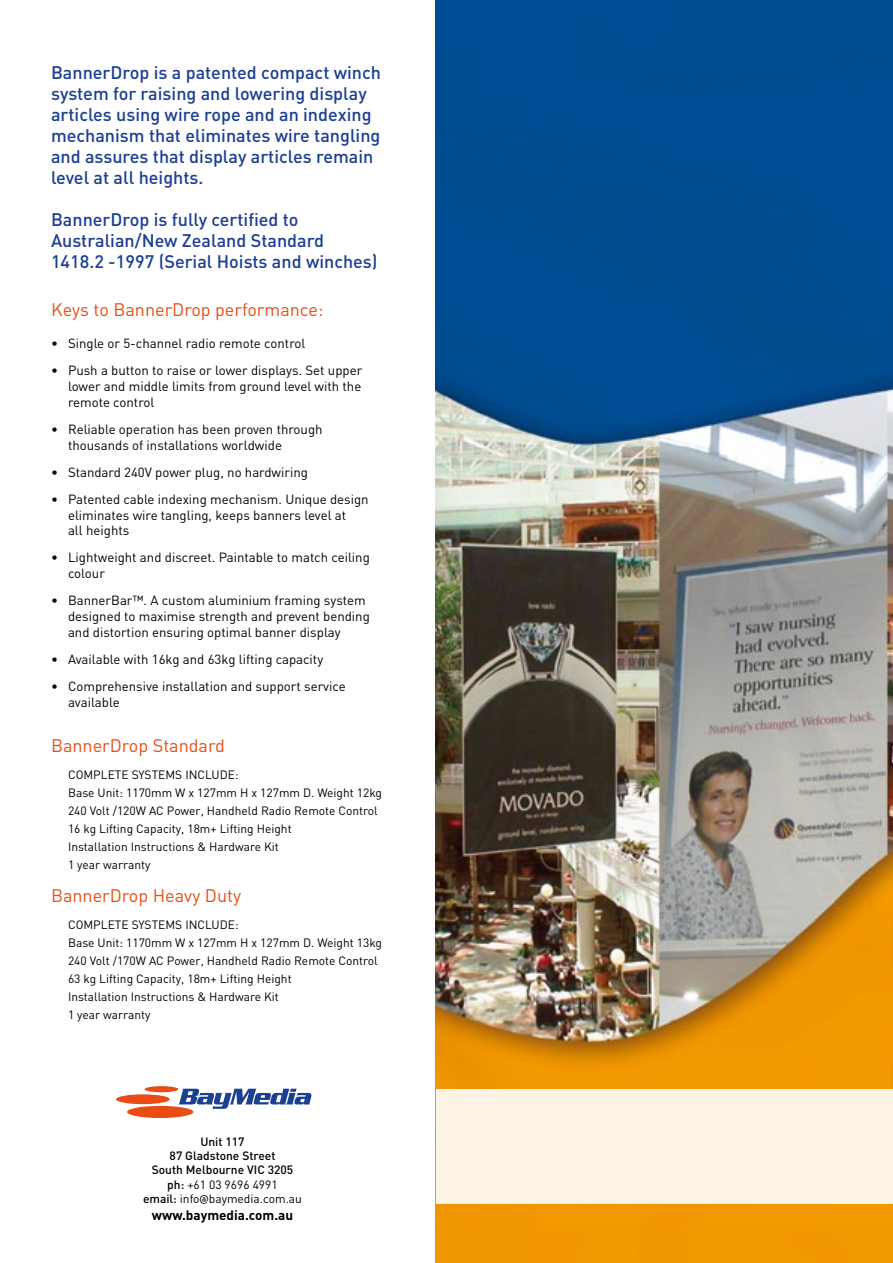
<style>
.page{position:relative;width:893px;height:1263px;background:#fff}
.page>*{position:absolute;margin:0;border:0;box-sizing:border-box;transform-origin:0 0}
.t1{font:500 18px/21px "DIN";color:#1b3f93}
.t2{font:18px "DIN";color:#e94d16}
.t3{font:700 13.5px "DIN";color:#000}
.t4{font:13.2px/15.9px "DIN";color:#000}
.t5{font:12px/18px "DIN";color:#000}
.t6{font:500 12px/14.4px "DIN";color:#000;text-align:center}
.s1{font-weight:400}
.s2{font-family:"Trebuchet MS";font-weight:400}
</style>
<div class="page">
<img style="left:436px;top:0;width:457px;height:1263px">
<div style="left:436px;top:1089px;width:457px;height:115px;background:#fdf4e5"></div>
<svg style="left:179px;top:1089px;width:133px;height:20px"></svg>
<div style="left:145px;top:1086px;width:33px;height:6px;background:#e94d16;border-radius:50%"></div>
<div style="left:116px;top:1094px;width:54px;height:10px;background:#e94d16;border-radius:50%"></div>
<div style="left:127px;top:1106px;width:66px;height:12px;background:#e94d16;border-radius:50%"></div>
<h1 class="t1" style="left:51px;top:61px;width:332px">BannerDrop is a patented compact winch system for raising and lowering display articles using wire rope and an indexing mechanism that eliminates wire tangling and assures that display articles remain level at all heights.</h1>
<h1 class="t1" style="left:51px;top:208px;width:328px">BannerDrop is fully certified to<br>Australian/New Zealand Standard<br>1418.2 -1997 (Serial Hoists and winches)</h1>
<h1 class="t2" style="left:51px;top:298px;width:274px">Keys to BannerDrop performance:</h1>
<p class="t4" style="left:51px;top:335px;width:256px">• Single or 5-channel radio remote control</p>
<p class="t4" style="left:68px;top:362px;width:296px;text-align:justify;text-indent:-17px">• Push a button to raise or lower displays. Set upper lower and middle limits from ground level with the remote control</p>
<p class="t4" style="left:68px;top:421px;width:256px;text-indent:-17px">• Reliable operation has been proven through thousands of installations worldwide</p>
<p class="t4" style="left:51px;top:464px;width:258px">• Standard 240V power plug, no hardwiring</p>
<p class="t4" style="left:68px;top:491px;width:302px;text-indent:-17px">• Patented cable indexing mechanism. Unique design eliminates wire tangling, keeps banners level at<br>all heights</p>
<p class="t4" style="left:68px;top:549px;width:303px;text-indent:-17px">• Lightweight and discreet. Paintable to match ceiling colour</p>
<p class="t4" style="left:68px;top:592px;width:303px;text-indent:-17px">• BannerBar™. A custom aluminium framing system designed to maximise strength and prevent bending and distortion ensuring optimal banner display</p>
<p class="t4" style="left:51px;top:651px;width:274px">• Available with 16kg and 63kg lifting capacity</p>
<p class="t4" style="left:68px;top:678px;width:279px;text-indent:-17px">• Comprehensive installation and support service available</p>
<h1 class="t2" style="left:51px;top:734px;width:175px">BannerDrop Standard</h1>
<p class="t5" style="left:68px;top:765px;width:315px">COMPLETE SYSTEMS INCLUDE:<br>Base Unit: 1170mm W x 127mm H x 127mm D. Weight 12kg 240 Volt /120W AC Power, Handheld Radio Remote Control 16 kg Lifting Capacity, 18m+ Lifting Height<br>Installation Instructions &amp; Hardware Kit<br>1 year warranty</p>
<h1 class="t2" style="left:51px;top:884px;width:192px">BannerDrop Heavy Duty</h1>
<p class="t5" style="left:68px;top:915px;width:315px">COMPLETE SYSTEMS INCLUDE:<br>Base Unit: 1170mm W x 127mm H x 127mm D. Weight 13kg 240 Volt /170W AC Power, Handheld Radio Remote Control 63 kg Lifting Capacity, 18m+ Lifting Height<br>Installation Instructions &amp; Hardware Kit<br>1 year warranty</p>
<p class="t6" style="left:143px;top:1133px;width:160px">Unit 117<br>87 Gladstone Street<br>South Melbourne VIC 3205 ph: <span class="s1">+61 03 9696 4991<br></span>email: <span class="s1">info</span><span class="s2">@</span><span class="s1">baymedia.com.au</span></p>
<p class="t3" style="left:152px;top:1206px;width:143px">www.baymedia.com.au</p>
</div>
